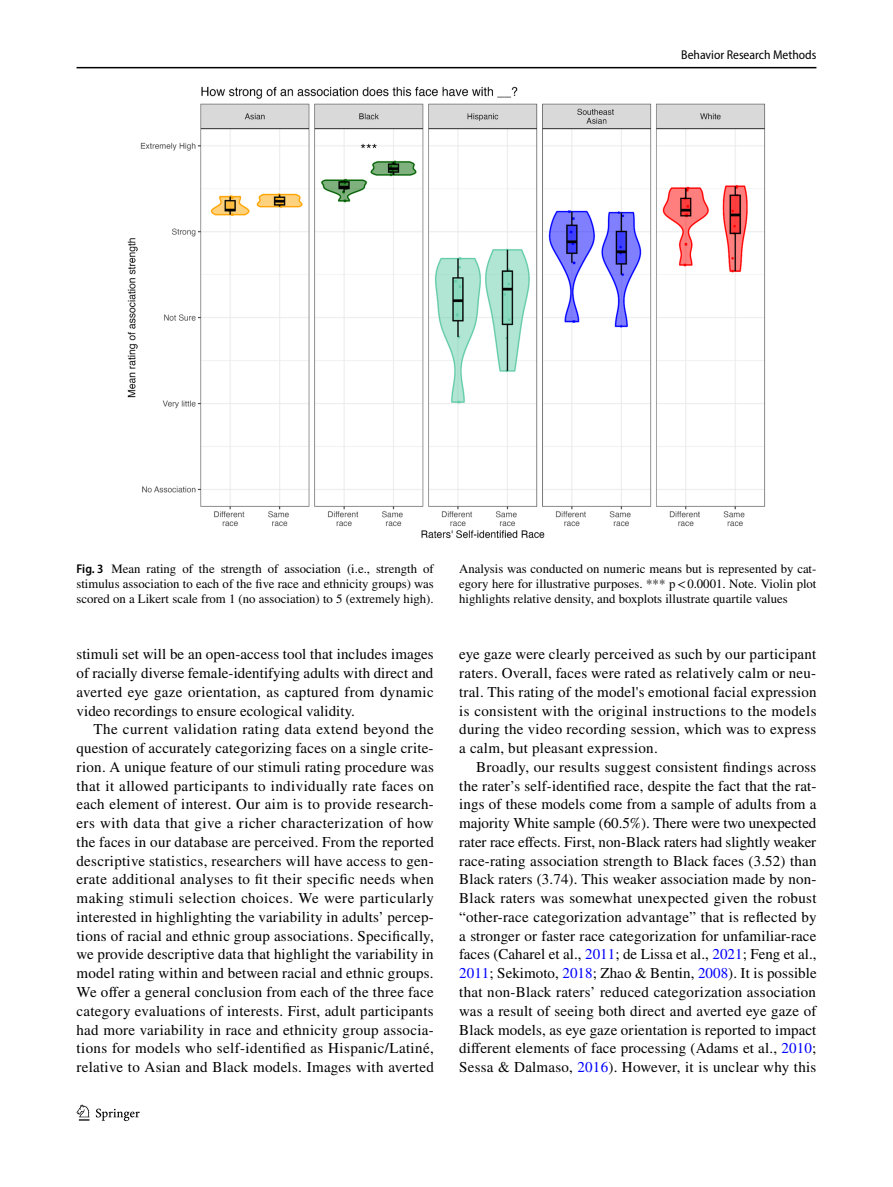
<style>
.page{position:relative;width:893px;height:1187px;background:#fff}
.page>*{position:absolute;margin:0;border:0;box-sizing:border-box;transform-origin:0 0}
.t1{font:15px/18.8px "STIX";letter-spacing:.015em;color:#000;text-align:justify}
.t2{font:12.75px/15px "STIX";color:#000;text-align:justify}
.t3{font:semi-condensed 12.75px "Myriad Pro";color:#000}
.s1{font-family:"Myriad Pro";font-weight:600;font-stretch:semi-condensed}
.s2{color:#00f}
</style>
<div class="page">
<hr style="left:77px;top:67px;width:739px;height:1px;background:#000">
<svg style="left:77px;top:1104px;width:12px;height:16px"></svg>
<svg style="left:96px;top:1108px;width:44px;height:12px"></svg>
<img style="left:128px;top:87px;width:637px;height:451px">
<p class="t3" style="left:681px;top:48px;width:137px">Behavior Research Methods</p>
<p class="t2" style="left:77px;top:562px;width:359px"><span class="s1">Fig. 3</span> Mean rating of the strength of association (i.e., strength of stimulus association to each of the five race and ethnicity groups) was scored on a Likert scale from 1 (no association) to 5 (extremely high).</p>
<p class="t2" style="left:459px;top:562px;width:359px">Analysis was conducted on numeric means but is represented by cat&shy;egory here for illustrative purposes. *** p&lt;0.0001. Note. Violin plot highlights relative density, and boxplots illustrate quartile values</p>
<p class="t1" style="left:77px;top:646px;width:359px">stimuli set will be an open-access tool that includes images of racially diverse female-identifying adults with direct and averted eye gaze orientation, as captured from dynamic video recordings to ensure ecological validity.</p>
<p class="t1" style="left:77px;top:721px;width:359px;text-indent:17px">The current validation rating data extend beyond the question of accurately categorizing faces on a single crite&shy;rion. A unique feature of our stimuli rating procedure was that it allowed participants to individually rate faces on each element of interest. Our aim is to provide research&shy;ers with data that give a richer characterization of how the faces in our database are perceived. From the reported descriptive statistics, researchers will have access to gen&shy;erate additional analyses to fit their specific needs when making stimuli selection choices. We were particularly interested in highlighting the variability in adults’ percep&shy;tions of racial and ethnic group associations. Specifically, we provide descriptive data that highlight the variability in model rating within and between racial and ethnic groups.<br>We offer a general conclusion from each of the three face category evaluations of interests. First, adult participants had more variability in race and ethnicity group associa&shy;tions for models who self-identified as Hispanic/Latiné, relative to Asian and Black models. Images with averted</p>
<p class="t1" style="left:459px;top:646px;width:359px">eye gaze were clearly perceived as such by our participant raters. Overall, faces were rated as relatively calm or neu&shy;tral. This rating of the model's emotional facial expression is consistent with the original instructions to the models during the video recording session, which was to express a calm, but pleasant expression.</p>
<p class="t1" style="left:459px;top:758px;width:359px;text-indent:17px">Broadly, our results suggest consistent findings across the rater’s self-identified race, despite the fact that the rat&shy;ings of these models come from a sample of adults from a majority White sample (60.5%). There were two unexpected rater race effects. First, non-Black raters had slightly weaker race-rating association strength to Black faces (3.52) than Black raters (3.74). This weaker association made by non-Black raters was somewhat unexpected given the robust “other-race categorization advantage” that is reflected by a stronger or faster race categorization for unfamiliar-race faces (Caharel et al., <span class="s2">2011</span>; de Lissa et al., <span class="s2">2021</span>; Feng et al., <span class="s2">2011</span>; Sekimoto, <span class="s2">2018</span>; Zhao &amp; Bentin, <span class="s2">2008</span>). It is possible that non-Black raters’ reduced categorization association was a result of seeing both direct and averted eye gaze of Black models, as eye gaze orientation is reported to impact different elements of face processing (Adams et al., <span class="s2">2010</span>; Sessa &amp; Dalmaso, <span class="s2">2016</span>). However, it is unclear why this</p>
</div>
